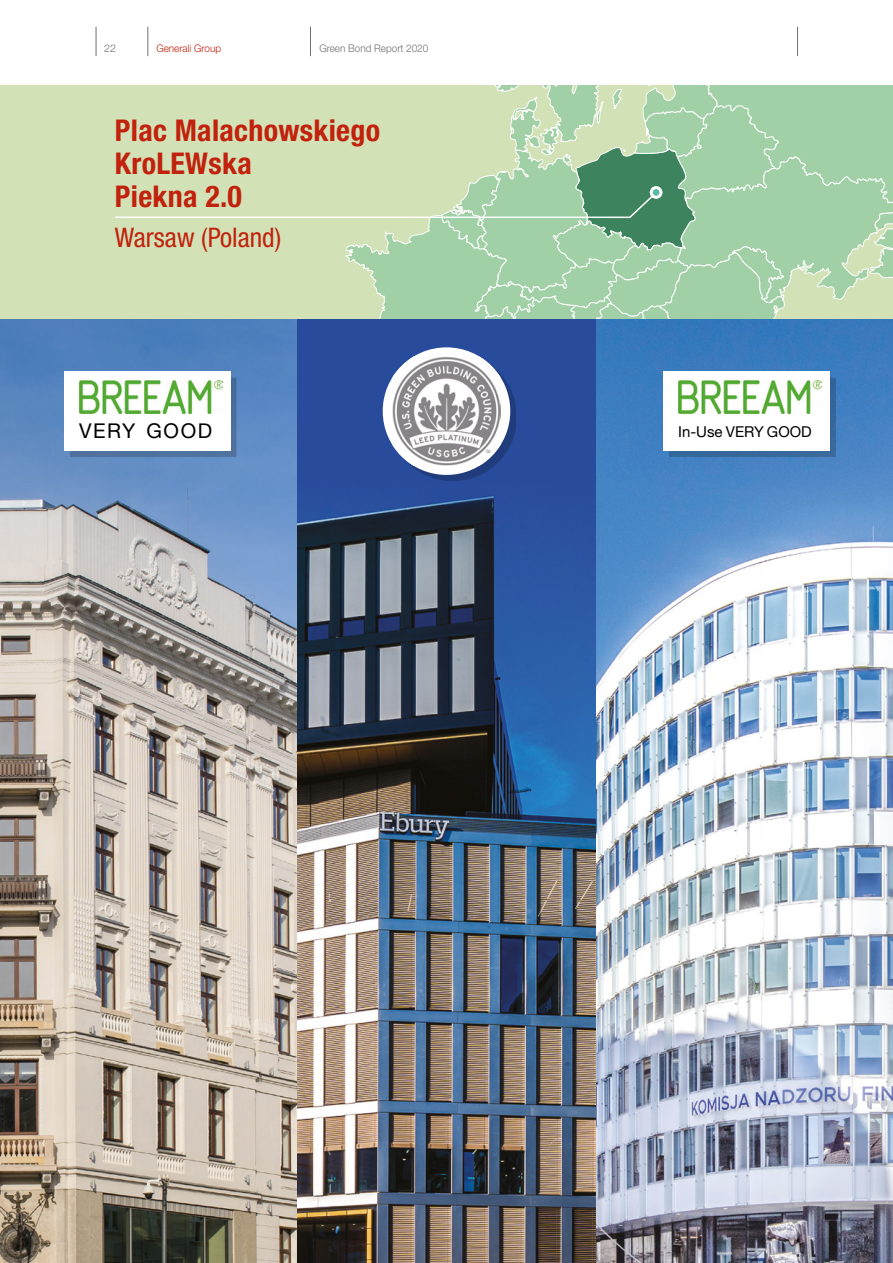
<style>
.page{position:relative;width:893px;height:1263px;background:#fff}
.page>*{position:absolute;margin:0;border:0;box-sizing:border-box;transform-origin:0 0}
._03_HL{font:700 condensed 30px "Helvetica Neue LT Std";letter-spacing:.01em;color:#c1210d}
._03_HL-2{font:condensed 27px "Helvetica Neue LT Std";color:#c1210d}
.Body_Copy_9_su12_NoS{font:20.4px "Helvetica Neue LT Std";letter-spacing:.08em;color:#000}
.Body_Copy_9_su12_NoS-2{font:15px "Helvetica Neue LT Std";color:#000}
.t1{font:300 10.5px "Helvetica Neue LT Std";color:#706f6f;scale:.95 1}
.t2{font:300 10.5px "Helvetica Neue LT Std";color:#c1210d;scale:.95 1}
.t3{font:300 10.5px "Helvetica Neue LT Std";color:#706f6f}
</style>
<div class="page">
<img style="left:0;top:319px;width:893px;height:944px">
<div style="left:0;top:85px;width:893px;height:234px;background:#d2e1b6"></div>
<svg style="left:96px;top:27px;width:1px;height:29px"></svg>
<svg style="left:148px;top:27px;width:1px;height:29px"></svg>
<svg style="left:797px;top:27px;width:1px;height:29px"></svg>
<svg style="left:310px;top:27px;width:1px;height:29px"></svg>
<svg style="left:115px;top:85px;width:778px;height:234px"></svg>
<div style="left:651px;top:188px;width:10px;height:9px;background:#56baa2;border-radius:50%"></div>
<div style="left:650px;top:186px;width:12px;height:13px;border:3px solid #fff;border-radius:50%"></div>
<div style="left:70px;top:378px;width:166px;height:79px;background:#000;opacity:.2"></div>
<div style="left:64px;top:372px;width:166px;height:79px;background:#fff"></div>
<img style="left:79px;top:380px;width:143px;height:34px">
<div style="left:669px;top:378px;width:167px;height:79px;background:#37689b"></div>
<div style="left:663px;top:372px;width:167px;height:79px;background:#fff"></div>
<img style="left:679px;top:380px;width:143px;height:34px">
<div style="left:389px;top:353px;width:127px;height:128px;background:#000;opacity:.2"></div>
<div style="left:383px;top:347px;width:127px;height:128px;background:#fff;border-radius:50%"></div>
<img style="left:392px;top:357px;width:109px;height:109px">
<p class="t3" style="left:104px;top:42px;width:13px">22</p>
<p class="t2" style="left:156px;top:42px;width:70px">Generali Group</p>
<p class="t1" style="left:319px;top:42px;width:116px">Green Bond Report 2020</p>
<p class="_03_HL" style="left:115px;top:112px;width:267px">Plac Malachowskiego</p>
<p class="_03_HL" style="left:115px;top:145px;width:138px">KroLEWska</p>
<p class="_03_HL" style="left:115px;top:178px;width:128px">Piekna 2.0</p>
<p class="_03_HL-2" style="left:115px;top:222px;width:168px">Warsaw (Poland)</p>
<p class="Body_Copy_9_su12_NoS" style="left:79px;top:419px;width:135px">VERY GOOD</p>
<p class="Body_Copy_9_su12_NoS-2" style="left:678px;top:422px;width:135px">In-Use VERY GOOD</p>
</div>
